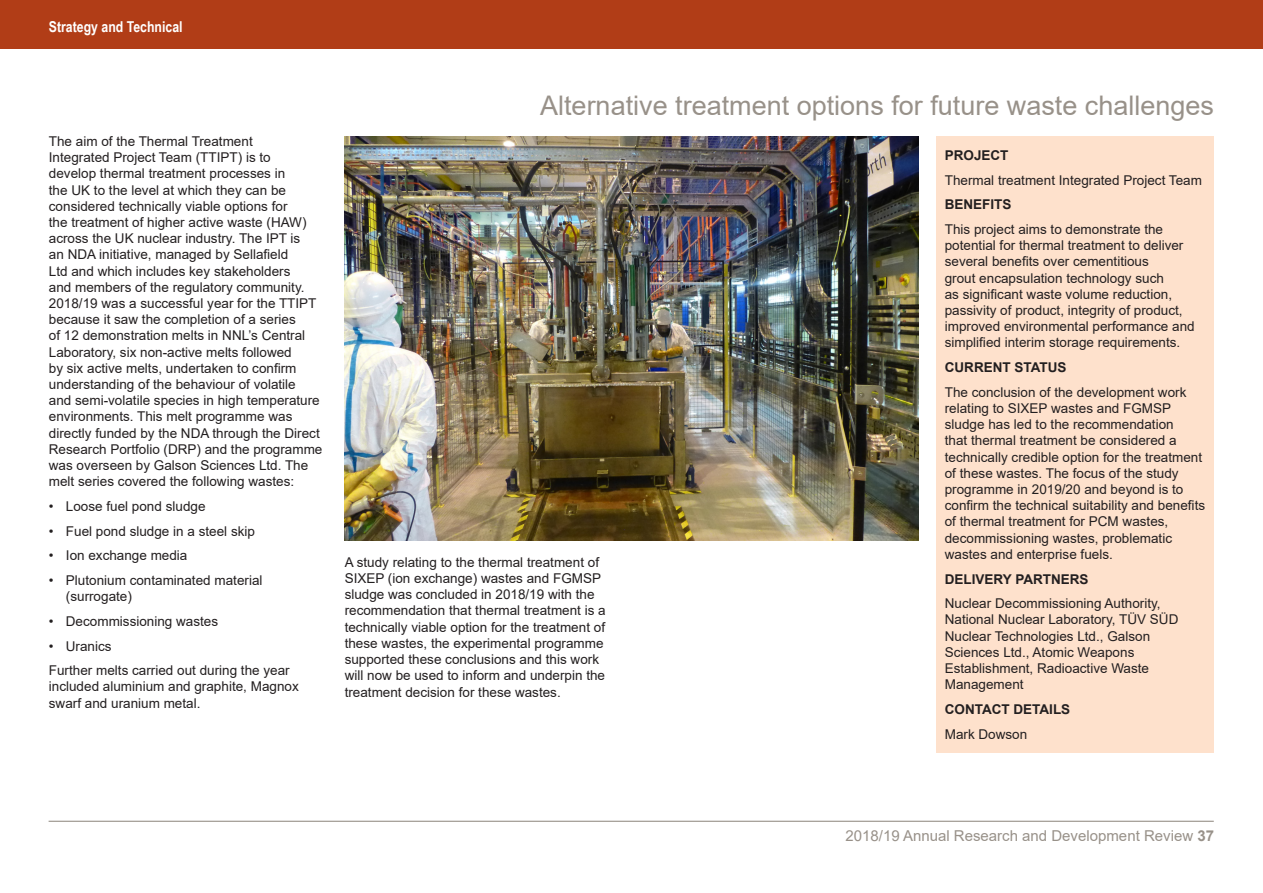
<style>
.page{position:relative;width:1263px;height:893px;background:#fff}
.page>*{position:absolute;margin:0;border:0;box-sizing:border-box;transform-origin:0 0}
.t1{font:27px "Arial";color:#989189}
.t2{font:15px "Arial";color:#989189}
.t3{font:700 15px "Arial Narrow";color:#fff}
.t4{font:13.5px/16.2px "Arial";color:#231f20}
.t5{font:700 13.5px "Arial";color:#231f20}
.s1{font-weight:700}
</style>
<div class="page">
<hr style="left:49px;top:821px;width:1165px;height:1px;background:#989189">
<div style="left:0;top:0;width:1263px;height:49px;background:#b13d17"></div>
<img style="left:345px;top:136px;width:573px;height:404px">
<div style="left:936px;top:136px;width:278px;height:617px;background:#fee1cc"></div>
<p class="t3" style="left:49px;top:16px;width:135px">Strategy and Technical</p>
<p class="t4" style="left:49px;top:133px;width:275px">The aim of the Thermal Treatment<br>Integrated Project Team (TTIPT) is to<br>develop thermal treatment processes in<br>the UK to the level at which they can be considered technically viable options for<br>the treatment of higher active waste (HAW) across the UK nuclear industry. The IPT is<br>an NDA initiative, managed by Sellafield<br>Ltd and which includes key stakeholders<br>and members of the regulatory community.<br>2018/19 was a successful year for the TTIPT because it saw the completion of a series<br>of 12 demonstration melts in NNL’s Central Laboratory, six non-active melts followed<br>by six active melts, undertaken to confirm understanding of the behaviour of volatile<br>and semi-volatile species in high temperature environments. This melt programme was directly funded by the NDA through the Direct Research Portfolio (DRP) and the programme was overseen by Galson Sciences Ltd. The melt series covered the following wastes:</p>
<p class="t4" style="left:49px;top:498px;width:158px">• Loose fuel pond sludge</p>
<p class="t4" style="left:49px;top:523px;width:208px">• Fuel pond sludge in a steel skip</p>
<p class="t4" style="left:49px;top:547px;width:140px">• Ion exchange media</p>
<p class="t4" style="left:66px;top:572px;width:198px;text-indent:-17px">• Plutonium contaminated material (surrogate)</p>
<p class="t4" style="left:49px;top:613px;width:171px">• Decommissioning wastes</p>
<p class="t4" style="left:49px;top:638px;width:64px">• Uranics</p>
<p class="t4" style="left:49px;top:662px;width:251px">Further melts carried out during the year included aluminium and graphite, Magnox swarf and uranium metal.</p>
<p class="t1" style="left:540px;top:87px;width:675px">Alternative treatment options for future waste challenges</p>
<p class="t4" style="left:345px;top:554px;width:263px">A study relating to the thermal treatment of SIXEP (ion exchange) wastes and FGMSP sludge was concluded in 2018/19 with the recommendation that thermal treatment is a technically viable option for the treatment of these wastes, the experimental programme supported these conclusions and this work will now be used to inform and underpin the treatment decision for these wastes.</p>
<p class="t5" style="left:945px;top:146px;width:65px">PROJECT</p>
<p class="t4" style="left:945px;top:172px;width:259px">Thermal treatment Integrated Project Team</p>
<p class="t5" style="left:945px;top:195px;width:68px">BENEFITS</p>
<p class="t4" style="left:945px;top:221px;width:251px">This project aims to demonstrate the potential for thermal treatment to deliver several benefits over cementitious<br>grout encapsulation technology such<br>as significant waste volume reduction, passivity of product, integrity of product, improved environmental performance and simplified interim storage requirements.</p>
<p class="t5" style="left:945px;top:358px;width:123px">CURRENT STATUS</p>
<p class="t4" style="left:945px;top:384px;width:262px">The conclusion of the development work relating to SIXEP wastes and FGMSP sludge has led to the recommendation<br>that thermal treatment be considered a technically credible option for the treatment of these wastes. The focus of the study programme in 2019/20 and beyond is to confirm the technical suitability and benefits of thermal treatment for PCM wastes, decommissioning wastes, problematic wastes and enterprise fuels.</p>
<p class="t5" style="left:945px;top:569px;width:145px">DELIVERY PARTNERS</p>
<p class="t4" style="left:945px;top:595px;width:235px">Nuclear Decommissioning Authority,<br>National Nuclear Laboratory, TÜV SÜD<br>Nuclear Technologies Ltd., Galson<br>Sciences Ltd., Atomic Weapons<br>Establishment, Radioactive Waste<br>Management</p>
<p class="t5" style="left:945px;top:700px;width:127px">CONTACT DETAILS</p>
<p class="t4" style="left:945px;top:726px;width:84px">Mark Dowson</p>
<p class="t2" style="left:845px;top:825px;width:370px">2018/19 Annual Research and Development Review <span class="s1">37</span></p>
</div>
